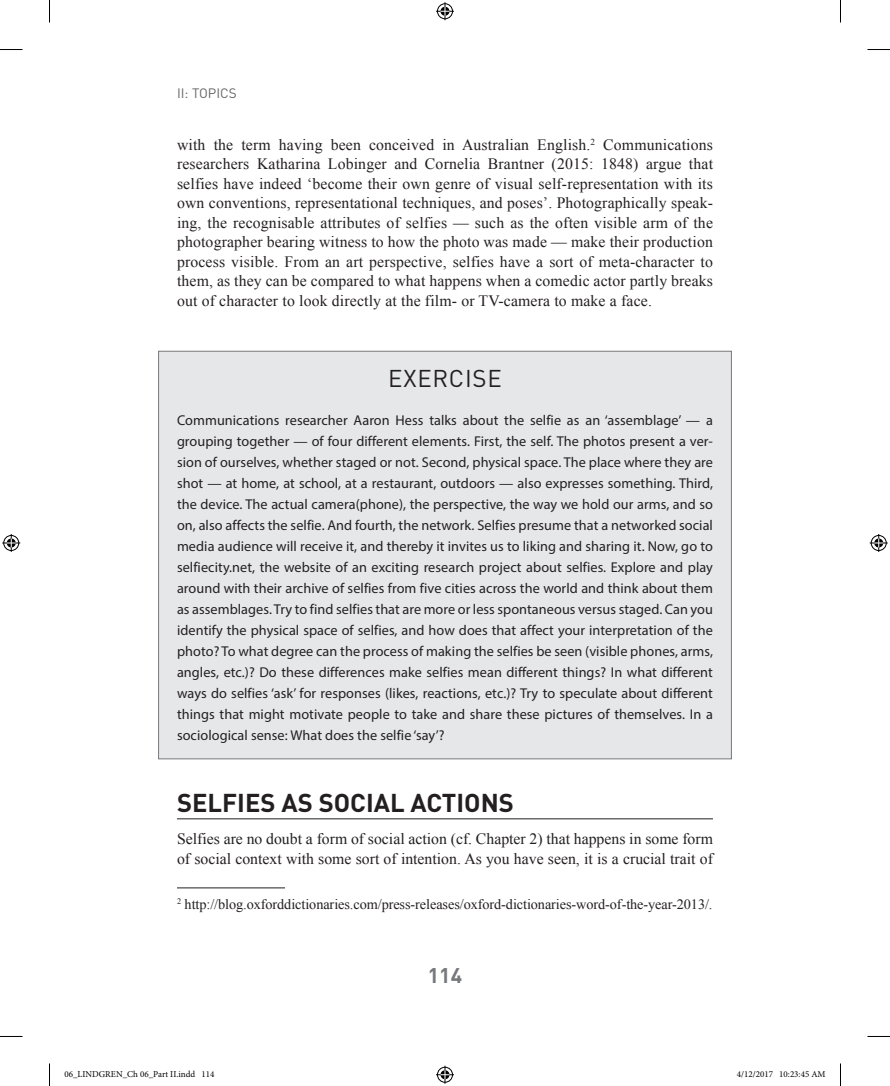
<style>
.page{position:relative;width:890px;height:1086px;background:#fff}
.page>*{position:absolute;margin:0;border:0;box-sizing:border-box;transform-origin:0 0}
.t1{font:700 25.5px "DIN";color:#231f20}
.BX3_TI{font:24px "DIN";letter-spacing:.03em;color:#231f20}
.t2{font:700 21px "DIN";color:#76787b}
.TEXT{font:15.75px/19.5px "Times New Roman";color:#231f20;text-align:justify}
.BX3_TEXT{font:14.25px/21px "Myriad Pro";letter-spacing:.005em;color:#231f20;text-align:justify}
.FNT{font:14.25px "Times New Roman";letter-spacing:-.005em;color:#231f20}
.t3{font:13.5px "DIN";color:#67676a}
.t4{font:9px "Minion Pro";color:#000}
</style>
<div class="page">
<div style="left:158px;top:351px;width:574px;height:408px;background:#e6e7e9;border:1px solid #76787b"></div>
<hr style="left:177px;top:818px;width:536px;height:1px;background:#231f20">
<hr style="left:177px;top:887px;width:108px;height:1px;background:#231f20">
<svg style="left:0;top:49px;width:22px;height:1px"></svg>
<svg style="left:867px;top:49px;width:23px;height:1px"></svg>
<svg style="left:0;top:1036px;width:22px;height:1px"></svg>
<svg style="left:867px;top:1036px;width:23px;height:1px"></svg>
<svg style="left:49px;top:0;width:1px;height:23px"></svg>
<svg style="left:49px;top:1063px;width:1px;height:22px"></svg>
<svg style="left:840px;top:0;width:1px;height:23px"></svg>
<svg style="left:840px;top:1063px;width:1px;height:22px"></svg>
<svg style="left:436px;top:2px;width:18px;height:18px"></svg>
<svg style="left:436px;top:1065px;width:18px;height:18px"></svg>
<svg style="left:2px;top:534px;width:18px;height:18px"></svg>
<svg style="left:870px;top:534px;width:18px;height:18px"></svg>
<p class="t3" style="left:177px;top:84px;width:61px">II: TOPICS</p>
<p class="TEXT" style="left:177px;top:134px;width:537px">with the term having been conceived in Australian English.<sup>2</sup> Communications researchers Katharina Lobinger and Cornelia Brantner (2015: 1848) argue that selfies have indeed ‘become their own genre of visual self-representation with its own conventions, representational techniques, and poses’. Photographically speak&shy;ing, the recognisable attributes of selfies — such as the often visible arm of the photographer bearing witness to how the photo was made — make their production process visible. From an art perspective, selfies have a sort of meta-character to them, as they can be compared to what happens when a comedic actor partly breaks out of character to look directly at the film- or TV-camera to make a face.</p>
<p class="BX3_TI" style="left:388px;top:363px;width:115px">EXERCISE</p>
<p class="BX3_TEXT" style="left:177px;top:409px;width:537px">Communications researcher Aaron Hess talks about the selfie as an ‘assemblage’ — a grouping together — of four different elements. First, the self. The photos present a ver&shy;sion of ourselves, whether staged or not. Second, physical space. The place where they are shot — at home, at school, at a restaurant, outdoors — also expresses something. Third, the device. The actual camera(phone), the perspective, the way we hold our arms, and so on, also affects the selfie. And fourth, the network. Selfies presume that a networked social media audience will receive it, and thereby it invites us to liking and sharing it. Now, go to selfiecity.net, the website of an exciting research project about selfies. Explore and play around with their archive of selfies from five cities across the world and think about them as assemblages. Try to find selfies that are more or less spontaneous versus staged. Can you identify the physical space of selfies, and how does that affect your interpretation of the photo? To what degree can the process of making the selfies be seen (visible phones, arms, angles, etc.)? Do these differences make selfies mean different things? In what different ways do selfies ‘ask’ for responses (likes, reactions, etc.)? Try to speculate about different things that might motivate people to take and share these pictures of themselves. In a sociological sense: What does the selfie ‘say’?</p>
<h1 class="t1" style="left:177px;top:786px;width:338px">SELFIES AS SOCIAL ACTIONS</h1>
<p class="TEXT" style="left:177px;top:829px;width:537px">Selfies are no doubt a form of social action (cf. Chapter 2) that happens in some form of social context with some sort of intention. As you have seen, it is a crucial trait of</p>
<p class="FNT" style="left:177px;top:894px;width:537px"><sup>2</sup> http://blog.oxforddictionaries.com/press-releases/oxford-dictionaries-word-of-the-year-2013/.</p>
<h3 class="t2" style="left:428px;top:961px;width:36px">114</h3>
<p class="t4" style="left:64px;top:1068px;width:151px">06_LINDGREN_Ch 06_Part II.indd 114</p>
<p class="t4" style="left:737px;top:1068px;width:90px">4/12/2017 10:23:45 AM</p>
</div>
